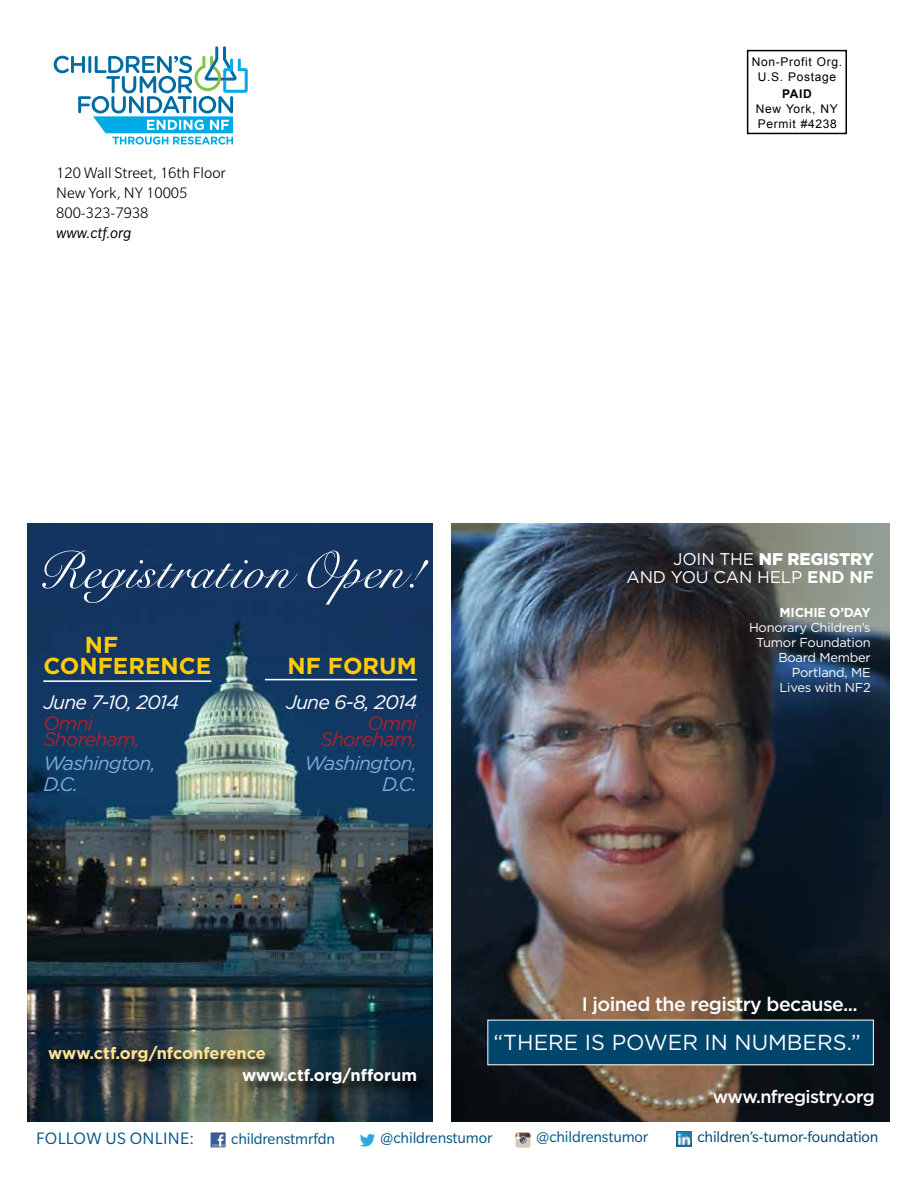
<style>
.page{position:relative;width:918px;height:1188px;background:#fff}
.page>*{position:absolute;margin:0;border:0;box-sizing:border-box;transform-origin:0 0}
.t1{font:52.2px "Snell Roundhand";letter-spacing:.02em;color:#fff}
.t2{font:700 23.1px/21px "Gotham";color:#ffcb05;text-align:right}
.t3{font:21.75px "Gotham";color:#fff}
.t4{font:italic 19.5px/21px "Gotham";letter-spacing:-.04em;color:#7cacdc;text-align:right}
.t5{font:500 19.5px "Gotham";letter-spacing:-.03em;color:#fff}
.t6{font:italic 19.5px/16.5px "Gotham";letter-spacing:-.04em;color:#a9232e;text-align:right}
.t7{font:italic 19.5px "Gotham";letter-spacing:-.04em;color:#fff}
.t8{font:500 18px "Gotham";letter-spacing:-.03em;color:#fff}
.t9{font:18px "Slate Pro";color:#005587}
.t10{font:16.95px/18px "Gotham";color:#fff}
.t11{font:700 16.95px "Gotham";color:#fff}
.t12{font:300 16.5px/20px "Slate Pro";color:#000}
.t13{font:16.5px "Slate Pro";letter-spacing:-.01em;color:#005587}
.t14{font:16.5px "Slate Pro";letter-spacing:-.01em;color:#00456b}
.t15{font:700 16.5px "Gotham";color:#ffe293}
.t16{font:700 16.5px "Gotham";color:#fff}
.t17{font:italic 16.5px "Slate Pro";color:#000}
.t18{font:12.9px "Gotham";letter-spacing:-.02em;color:#fff}
.t19{font:700 12.9px "Gotham";color:#fff}
.t20{font:12px/14.5px "Arial";letter-spacing:.055em;color:#000;text-align:center}
.t21{font:700 12px "Arial";color:#000}
.s1{font-weight:900}
.s2{font-weight:700}
</style>
<div class="page">
<img style="left:28px;top:523px;width:405px;height:599px">
<div style="left:747px;top:50px;width:100px;height:84px;border:2px solid #000"></div>
<div style="left:516px;top:1133px;width:14px;height:15px;background:#d6cab5;border-radius:3px"></div>
<svg style="left:516px;top:1133px;width:14px;height:11px"></svg>
<svg style="left:360px;top:1134px;width:15px;height:13px"></svg>
<svg style="left:211px;top:1132px;width:15px;height:15px"></svg>
<svg style="left:212px;top:1135px;width:13px;height:11px"></svg>
<img style="left:677px;top:1131px;width:15px;height:15px">
<hr style="left:43px;top:680px;width:168px;height:2px;background:#fff">
<div style="left:240px;top:1067px;width:189px;height:32px;background:#000;opacity:.93"></div>
<img style="left:451px;top:524px;width:439px;height:598px">
<div style="left:487px;top:1020px;width:387px;height:45px;background:#00456b"></div>
<hr style="left:265px;top:679px;width:152px;height:1px;background:#fff">
<div style="left:46px;top:1045px;width:232px;height:31px;background:#000;opacity:.93"></div>
<svg style="left:54px;top:46px;width:194px;height:99px"></svg>
<p class="t12" style="left:56px;top:163px;width:171px">120 Wall Street, 16th Floor<br>New York, NY 10005<br>800-323-7938</p>
<p class="t17" style="left:56px;top:224px;width:77px">www.ctf.org</p>
<p class="t20" style="left:752px;top:55px;width:92px">Non-Profit Org.<br>U.S. Postage</p>
<p class="t21" style="left:782px;top:85px;width:31px">PAID</p>
<p class="t20" style="left:756px;top:102px;width:84px;text-align:left">New York, NY<br>Permit #4238</p>
<h1 class="t1" style="left:37px;top:533px;width:388px">Registration Open!</h1>
<h2 class="t2" style="left:43px;top:633px;width:58px">nf confe</h2>
<h2 class="t2" style="left:128px;top:654px;width:81px">rence</h2>
<h2 class="t2" style="left:288px;top:654px;width:127px">NF Forum</h2>
<h3 class="t7" style="left:43px;top:691px;width:137px">June 7-10, 2014</h3>
<h3 class="t6" style="left:43px;top:714px;width:98px;text-align:left">Omni<br>Shoreham,</h3>
<h3 class="t4" style="left:43px;top:753px;width:114px;text-align:left">Washington,<br>D.C.</h3>
<h3 class="t7" style="left:286px;top:691px;width:132px">June 6-8, 2014</h3>
<h3 class="t6" style="left:321px;top:714px;width:98px">Omni<br>Shoreham,</h3>
<h3 class="t4" style="left:305px;top:753px;width:114px">Washington,<br>D.C.</h3>
<h3 class="t10" style="left:626px;top:550px;width:249px;text-indent:47px">join the <span class="s1">NF REGISTRY </span>an d You can help <span class="s2">end</span></h3>
<h3 class="t11" style="left:850px;top:568px;width:13px">nf</h3>
<p class="t19" style="left:780px;top:605px;width:19px">MICHI</p>
<p class="t19" style="left:818px;top:605px;width:54px">E O’DAY</p>
<p class="t18" style="left:749px;top:620px;width:123px">Honorary Children’s</p>
<p class="t18" style="left:756px;top:635px;width:116px">Tumor Foundation</p>
<p class="t18" style="left:778px;top:650px;width:94px">Board Member</p>
<p class="t18" style="left:792px;top:665px;width:70px">Portland, ME</p>
<p class="t18" style="left:780px;top:680px;width:93px">Lives with NF2</p>
<p class="t15" style="left:48px;top:1044px;width:219px">www.ctf.org/nfconference</p>
<p class="t16" style="left:242px;top:1066px;width:176px">www.ctf.org/nfforum</p>
<h3 class="t5" style="left:582px;top:993px;width:278px">I joined the registry because...</h3>
<h3 class="t3" style="left:494px;top:1031px;width:369px">“There is power in numbers.”</h3>
<h3 class="t8" style="left:713px;top:1086px;width:164px">www.nfregistry.org</h3>
<h3 class="t9" style="left:36px;top:1129px;width:21px">Follow</h3>
<h3 class="t9" style="left:106px;top:1129px;width:35px">us online</h3>
<h3 class="t9" style="left:190px;top:1129px;width:6px">:</h3>
<p class="t13" style="left:231px;top:1130px;width:105px">childrenstmrfdn</p>
<p class="t13" style="left:380px;top:1129px;width:114px">@childrenstumor</p>
<p class="t13" style="left:536px;top:1128px;width:114px">@childrenstumor</p>
<p class="t14" style="left:697px;top:1128px;width:183px">children’s-tumor-foundation</p>
</div>
